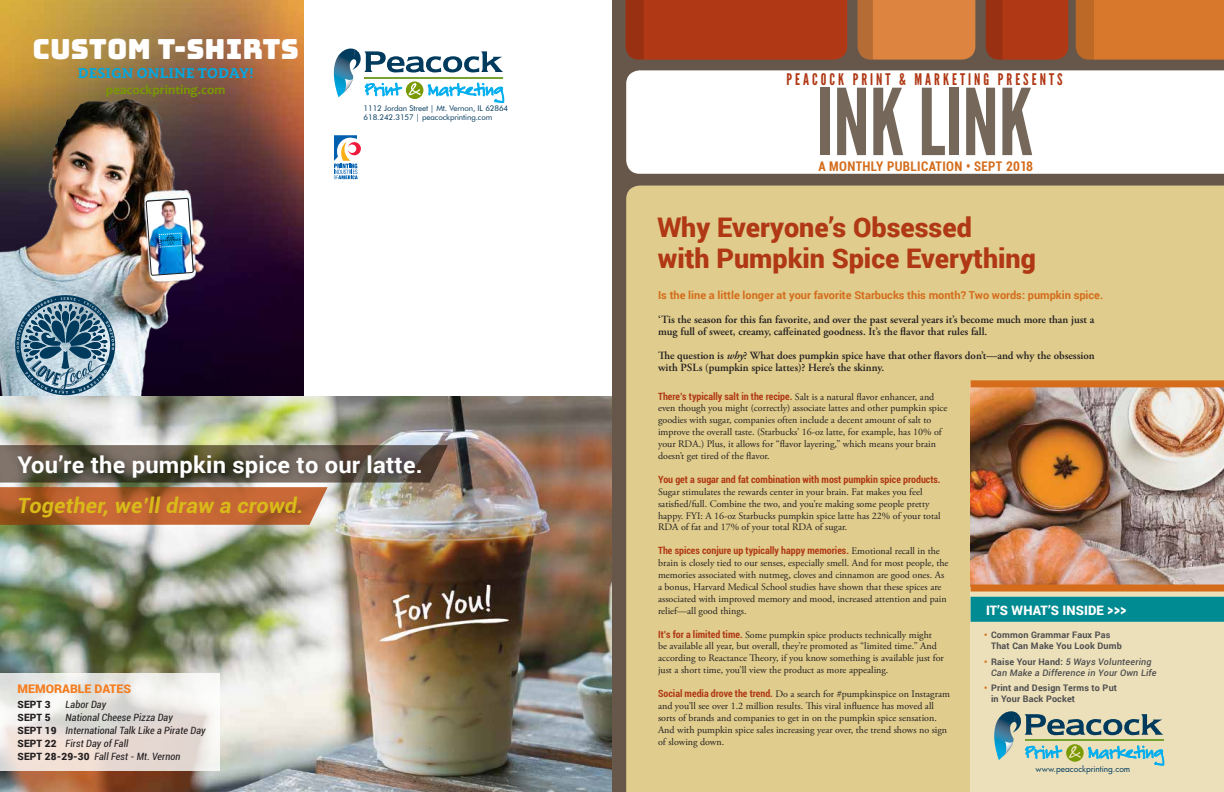
<style>
.page{position:relative;width:1224px;height:792px;background:#fff}
.page>*{position:absolute;margin:0;border:0;box-sizing:border-box;transform-origin:0 0}
.t1{font:91.7px "League Gothic";color:#76675b}
.t2{font:27.7px "Bungee";letter-spacing:.005em;color:#fff}
.t3{font:900 27px/31px "Roboto";color:#b03815}
.t4{font:700 23px "Roboto";letter-spacing:.01em;color:#fff}
.t5{font:italic 700 21px "Roboto";letter-spacing:.01em;color:#d9ba19}
.t6{font:16px "League Gothic";letter-spacing:.19em;color:#b03815}
.t7{font:700 14px "Clavo";letter-spacing:.015em;color:#00a8e1}
.t8{font:700 condensed 13.3px "Roboto";letter-spacing:.03em;color:#d46c1b}
.t9{font:700 13.2px "Candara";color:#799a00}
.t10{font:900 13px "Roboto";letter-spacing:.01em;color:#fff}
.t11{font:900 11.9px "Roboto";color:#f57d20}
.t12{font:600 11px/11.9px "Adobe Garamond Pro";color:#231f20}
.t13{font:700 11px "Roboto";color:#d46c1b}
.t14{font:10px/11.9px "Adobe Garamond Pro";color:#231f20}
.t15{font:700 condensed 10px "Roboto";color:#b03815}
.t16{font:italic condensed 10px/13px "Roboto";letter-spacing:.01em;color:#231f20}
.t17{font:900 10px "Roboto";letter-spacing:.01em;color:#231f20}
.t18{font:700 9px/11px "Roboto";letter-spacing:.02em;color:#4d4d4f}
.t19{font:italic 500 9px/11px "Roboto";letter-spacing:.02em;color:#4d4d4f}
.t20{font:8.2px "Futura";color:#003a5d}
.t21{font:7.9px/9.5px "Futura BT";letter-spacing:-.01em;color:#003a5d}
.t22{font:7.7px/9.1px "Futura BT";color:#003a5d}
.s1{color:#00a8e1}
.s2{font-weight:900;font-style:normal;font-stretch:normal}
.s3{font-style:italic}
.s4{font-family:"Adobe Garamond Pro";font-weight:400;font-stretch:normal;color:#231f20}
.s5{font-family:"Roboto";font-weight:700;font-stretch:condensed;color:#b03815}
.s6{font-size:16px}
.s7{color:#d46c1b}
.s8{font-weight:700;font-style:normal;color:#d46c1b}
.s9{font-weight:700;font-style:normal}
</style>
<div class="page">
<svg style="left:333px;top:49px;width:171px;height:54px"></svg>
<img style="left:0;top:0;width:303px;height:74px">
<img style="left:0;top:74px;width:349px;height:322px">
<svg style="left:15px;top:295px;width:100px;height:100px;background:#6c90a4"></svg>
<img style="left:146px;top:198px;width:47px;height:88px">
<svg style="left:334px;top:135px;width:27px;height:44px"></svg>
<div style="left:612px;top:0;width:612px;height:792px;background:#67574b"></div>
<div style="left:626px;top:186px;width:598px;height:606px;background:#e0cd8d"></div>
<div style="left:626px;top:70px;width:598px;height:104px;background:#fff"></div>
<svg style="left:626px;top:0;width:221px;height:60px;background:#ad3715"></svg>
<svg style="left:986px;top:0;width:82px;height:60px;background:#aa3715"></svg>
<svg style="left:1076px;top:0;width:148px;height:60px;background:#d3752b"></svg>
<svg style="left:858px;top:0;width:117px;height:60px;background:#d5803e"></svg>
<div style="left:971px;top:565px;width:253px;height:227px;background:#ece0ba"></div>
<img style="left:971px;top:387px;width:253px;height:198px">
<div style="left:971px;top:597px;width:253px;height:25px;background:#008a92"></div>
<div style="left:971px;top:380px;width:253px;height:7px;background:#d46c1b"></div>
<div style="left:971px;top:585px;width:253px;height:7px;background:#d46c1b"></div>
<svg style="left:994px;top:711px;width:170px;height:55px"></svg>
<img style="left:0;top:396px;width:612px;height:396px">
<svg style="left:0;top:673px;width:220px;height:97px"></svg>
<img style="left:0;top:445px;width:448px;height:80px">
<h2 class="t2" style="left:33px;top:34px;width:268px">CUSTOM T-SHIRTS</h2>
<h3 class="t7" style="left:78px;top:63px;width:178px">DESIGN ONLINE TODAY!</h3>
<h3 class="t9" style="left:106px;top:81px;width:121px">peacockprinting.com</h3>
<p class="t21" style="left:364px;top:103px;width:146px">1112 Jordan Street | Mt. Vernon, IL 62864<br>618.242.3157 | peacockprinting.com</p>
<p class="t22" style="left:365px;top:104px;width:141px">1112 Jordan Street, Mt. Vernon, IL 62864<br>618-242-3157 <span class="s1">P</span> | 618-242-3177 <span class="s1">F</span></p>
<h3 class="t4" style="left:18px;top:448px;width:407px">You’re the pumpkin spice to our latte.</h3>
<h3 class="t5" style="left:18px;top:491px;width:287px">Together, we’ll draw a crowd.</h3>
<p class="t11" style="left:18px;top:680px;width:115px">MEMORABLE DATES</p>
<p class="t17" style="left:18px;top:697px;width:35px">SEPT 3</p>
<p class="t16" style="left:66px;top:697px;width:42px">Labor Day</p>
<p class="t17" style="left:18px;top:710px;width:35px">SEPT 5</p>
<p class="t16" style="left:18px;top:710px;width:189px;text-indent:48px">National Cheese Pizza Day<br><span class="s2">SEPT 19</span> International Talk Like a Pirate Day<br><span class="s2">SEPT 22</span> First Day of Fall<br><span class="s2">SEPT 28-29-30</span> Fall Fest - Mt. Vernon</p>
<h3 class="t6" style="left:787px;top:70px;width:278px">PEACOCK PRINT &amp; MARKETING PRESENTS</h3>
<h1 class="t1" style="left:816px;top:68px;width:218px">INK LINK</h1>
<h3 class="t8" style="left:818px;top:157px;width:216px">A MONTHLY PUBLICATION • SEPT 2018</h3>
<h3 class="t3" style="left:657px;top:211px;width:380px">Why Everyone’s Obsessed<br>with Pumpkin Spice Everything</h3>
<p class="t13" style="left:658px;top:287px;width:447px">Is the line a little longer at your favorite Starbucks this month? Two words: pumpkin spice.</p>
<p class="t12" style="left:658px;top:314px;width:438px">‘Tis the season for this fan favorite, and over the past several years it’s become much more than just a mug full of sweet, creamy, caffeinated goodness. It’s the flavor that rules fall.</p>
<p class="t12" style="left:658px;top:349px;width:438px">The question is <span class="s3">why</span>? What does pumpkin spice have that other flavors don’t—and why the obsession with PSLs (pumpkin spice lattes)? Here’s the skinny.</p>
<p class="t15" style="left:658px;top:389px;width:278px">There’s typically salt in the recipe. <span class="s4">Salt is a natural flavor enhancer, and</span></p>
<p class="t14" style="left:658px;top:403px;width:291px">even though you might (correctly) associate lattes and other pumpkin spice goodies with sugar, companies often include a decent amount of salt to improve the overall taste. (Starbucks’ 16-oz latte, for example, has 10% of your RDA.) Plus, it allows for “flavor layering,” which means your brain doesn’t get tired of the flavor.</p>
<p class="t15" style="left:658px;top:472px;width:284px">You get a sugar and fat combination with most pumpkin spice products.</p>
<p class="t14" style="left:658px;top:486px;width:284px">Sugar stimulates the rewards center in your brain. Fat makes you feel satisfied/full. Combine the two, and you’re making some people pretty happy. FYI: A 16-oz Starbucks pumpkin spice latte has 22% of your total RDA of fat and 17% of your total RDA of sugar.</p>
<p class="t15" style="left:658px;top:544px;width:283px">The spices conjure up typically happy memories. <span class="s4">Emotional recall in the</span></p>
<p class="t14" style="left:658px;top:557px;width:292px">brain is closely tied to our senses, especially smell. And for most people, the memories associated with nutmeg, cloves and cinnamon are good ones. As a bonus, Harvard Medical School studies have shown that these spices are associated with improved memory and mood, increased attention and pain relief—all good things.</p>
<p class="t14" style="left:658px;top:629px;width:287px"><span class="s5">It’s for a limited time.</span> Some pumpkin spice products technically might<br>be available all year, but overall, they’re promoted as “limited time.” And according to Reactance Theory, if you know something is available just for just a short time, you’ll view the product as more appealing.</p>
<p class="t14" style="left:658px;top:688px;width:293px"><span class="s5">Social media drove the trend.</span> Do a search for #pumpkinspice on Instagram and you’ll see over 1.2 million results. This viral influence has moved all sorts of brands and companies to get in on the pumpkin spice sensation.<br>And with pumpkin spice sales increasing year over, the trend shows no sign of slowing down.</p>
<h3 class="t10" style="left:986px;top:601px;width:142px">IT’S WHAT’S INSIDE <span class="s6">&gt;&gt;&gt;</span></h3>
<p class="t18" style="left:991px;top:629px;width:132px;text-indent:-7px"><span class="s7">•</span> Common Grammar Faux Pas<br>That Can Make You Look Dumb</p>
<p class="t19" style="left:991px;top:655px;width:167px;text-indent:-7px"><span class="s8">•</span> <span class="s9">Raise Your Hand:</span> 5 Ways Volunteering<br>Can Make a Difference in Your Own Life</p>
<p class="t18" style="left:991px;top:682px;width:128px;text-indent:-7px"><span class="s7">•</span> Print and Design Terms to Put in Your Back Pocket</p>
<p class="t20" style="left:1035px;top:764px;width:96px">www.peacockprinting.com</p>
</div>
